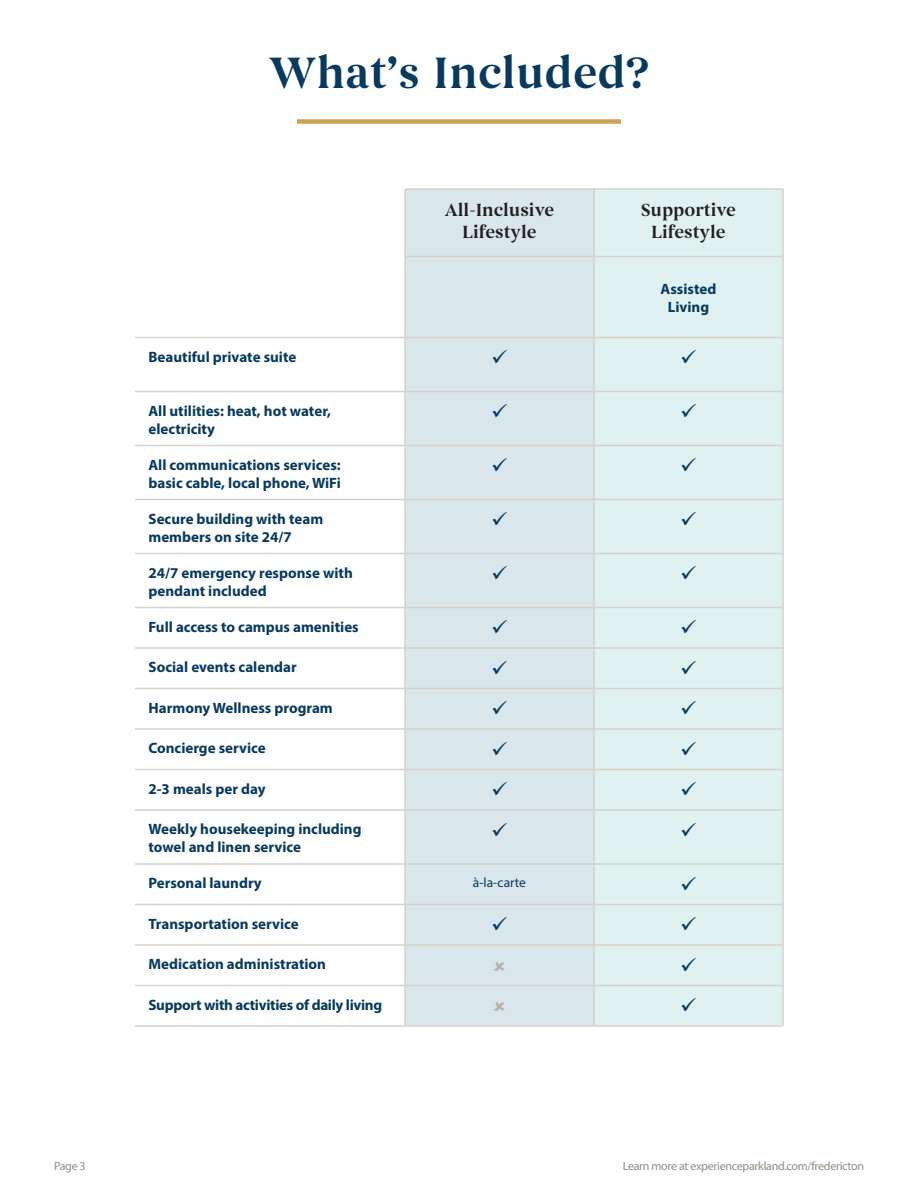
<style>
.page{position:relative;width:918px;height:1188px;background:#fff}
.page>*{position:absolute;margin:0;border:0;box-sizing:border-box;transform-origin:0 0}
.t1{font:600 45px "Begum";color:#083a5f}
.t2{font:21px/40.5px "Wingdings";color:#083a5f;text-align:justify}
.t3{font:600 18px/21.6px "Begum";color:#231f20;text-align:center}
.t4{font:700 15px/18px "Myriad Pro";color:#083a5f}
.t5{font:700 15px "Myriad Pro";letter-spacing:-.02em;color:#083a5f}
.t6{font:13.5px "Myriad Pro";color:#083a5f}
.t7{font:12px "Myriad Pro";letter-spacing:-.025em;color:#958b82}
</style>
<div class="page">
<div style="left:297px;top:119px;width:324px;height:5px;background:#cda054"></div>
<div style="left:594px;top:189px;width:189px;height:837px;background:#dff2f1"></div>
<div style="left:405px;top:189px;width:189px;height:837px;background:#d9e6ec"></div>
<hr style="left:405px;top:256px;width:378px;height:1px;background:#d6d1c9">
<hr style="left:405px;top:188px;width:378px;height:2px;background:#d6d1c9">
<hr style="left:135px;top:337px;width:648px;height:1px;background:#d6d1c9">
<hr style="left:135px;top:391px;width:648px;height:1px;background:#d6d1c9">
<hr style="left:135px;top:445px;width:648px;height:1px;background:#d6d1c9">
<hr style="left:135px;top:499px;width:648px;height:1px;background:#d6d1c9">
<hr style="left:135px;top:553px;width:648px;height:1px;background:#d6d1c9">
<hr style="left:135px;top:607px;width:648px;height:1px;background:#d6d1c9">
<hr style="left:135px;top:647px;width:648px;height:2px;background:#d6d1c9">
<hr style="left:135px;top:688px;width:648px;height:1px;background:#d6d1c9">
<hr style="left:135px;top:728px;width:648px;height:2px;background:#d6d1c9">
<hr style="left:135px;top:769px;width:648px;height:1px;background:#d6d1c9">
<hr style="left:135px;top:809px;width:648px;height:2px;background:#d6d1c9">
<hr style="left:135px;top:863px;width:648px;height:2px;background:#d6d1c9">
<hr style="left:135px;top:904px;width:648px;height:1px;background:#d6d1c9">
<hr style="left:135px;top:944px;width:648px;height:2px;background:#d6d1c9">
<hr style="left:135px;top:985px;width:648px;height:1px;background:#d6d1c9">
<hr style="left:135px;top:1025px;width:648px;height:2px;background:#d6d1c9">
<hr style="left:593px;top:189px;width:2px;height:837px;background:#d6d1c9">
<hr style="left:404px;top:189px;width:2px;height:837px;background:#d6d1c9">
<hr style="left:782px;top:189px;width:2px;height:837px;background:#d6d1c9">
<svg style="left:682px;top:984px;width:14px;height:3px"></svg>
<h1 class="t1" style="left:269px;top:45px;width:382px">What’s Included?</h1>
<p class="t4" style="left:148px;top:347px;width:149px">Beautiful private suite</p>
<p class="t4" style="left:148px;top:401px;width:184px">All utilities: heat, hot water, electricity</p>
<p class="t4" style="left:148px;top:455px;width:194px">All communications services: basic cable, local phone, WiFi</p>
<p class="t4" style="left:148px;top:509px;width:176px">Secure building with team members on site 24/7</p>
<p class="t4" style="left:148px;top:563px;width:206px">24/7 emergency response with pendant included</p>
<p class="t4" style="left:148px;top:617px;width:212px">Full access to campus amenities</p>
<p class="t4" style="left:148px;top:658px;width:150px">Social events calendar</p>
<p class="t4" style="left:148px;top:698px;width:186px">Harmony Wellness program</p>
<p class="t4" style="left:148px;top:739px;width:119px">Concierge service</p>
<p class="t4" style="left:148px;top:779px;width:119px">2-3 meals per day</p>
<p class="t4" style="left:148px;top:820px;width:215px">Weekly housekeeping including towel and linen service</p>
<p class="t4" style="left:148px;top:874px;width:115px">Personal laundry</p>
<p class="t4" style="left:148px;top:914px;width:152px">Transportation service</p>
<p class="t4" style="left:148px;top:955px;width:179px">Medication administration</p>
<p class="t5" style="left:148px;top:995px;width:235px">Support with activities of daily living</p>
<p class="t3" style="left:445px;top:200px;width:111px">All-Inclusive<br>Lifestyle</p>
<h2 class="t2" style="left:491px;top:609px;width:18px">✓ ✓ ✓ ✓ ✓ ✓</h2>
<p class="t6" style="left:473px;top:874px;width:55px">à-la-carte</p>
<p class="t3" style="left:641px;top:200px;width:96px">Supportive<br>Lifestyle</p>
<p class="t4" style="left:661px;top:280px;width:57px;text-align:center">Assisted<br>Living</p>
<h2 class="t2" style="left:680px;top:609px;width:18px">✓ ✓ ✓ ✓ ✓ ✓</h2>
<p class="t7" style="left:54px;top:1158px;width:33px">Page 3</p>
<p class="t7" style="left:623px;top:1158px;width:243px">Learn more at experienceparkland.com/fredericton</p>
</div>
